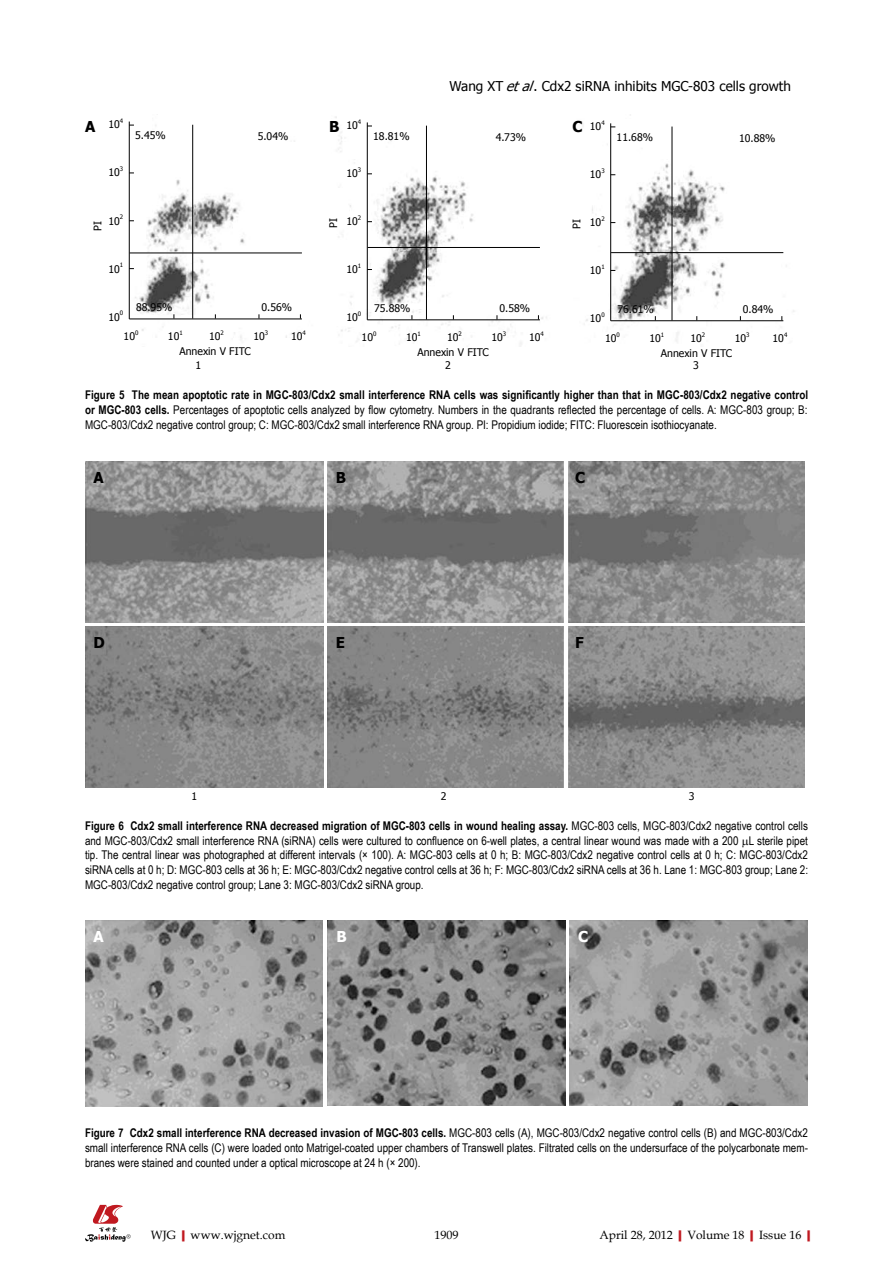
<style>
.page{position:relative;width:893px;height:1263px;background:#fff}
.page>*{position:absolute;margin:0;border:0;box-sizing:border-box;transform-origin:0 0}
.t1{font:700 15px "Tahoma";color:#000}
.t2{font:700 15px "Tahoma";color:#fff}
.t3{font:13.5px "Tahoma";color:#000}
.t4{font:12px/14.7px "Arial Narrow";color:#000;text-align:justify}
.t5{font:12px "Book Antiqua";color:#000}
.t6{font:10.5px "Tahoma";color:#000}
.t7{font:6.15px "Tahoma";color:#000}
.s1{font-style:italic}
.s2{font-weight:700}
.s3{font-weight:700;color:#c01920}
</style>
<div class="page">
<svg style="left:85px;top:1205px;width:46px;height:37px"></svg>
<img style="left:131px;top:116px;width:663px;height:231px">
<hr style="left:129px;top:122px;width:1px;height:197px;background:#000">
<hr style="left:129px;top:319px;width:173px;height:1px;background:#000">
<hr style="left:130px;top:253px;width:172px;height:1px;background:#000">
<hr style="left:192px;top:125px;width:1px;height:194px;background:#000">
<hr style="left:367px;top:122px;width:1px;height:198px;background:#000">
<hr style="left:367px;top:320px;width:173px;height:1px;background:#000">
<hr style="left:368px;top:247px;width:172px;height:1px;background:#000">
<hr style="left:426px;top:126px;width:1px;height:193px;background:#000">
<hr style="left:610px;top:123px;width:1px;height:198px;background:#000">
<hr style="left:611px;top:320px;width:172px;height:1px;background:#000">
<hr style="left:611px;top:252px;width:172px;height:1px;background:#000">
<hr style="left:672px;top:127px;width:1px;height:193px;background:#000">
<img style="left:85px;top:462px;width:238px;height:160px">
<img style="left:327px;top:462px;width:237px;height:160px">
<img style="left:568px;top:462px;width:237px;height:160px">
<img style="left:85px;top:627px;width:238px;height:161px">
<img style="left:327px;top:627px;width:237px;height:161px">
<img style="left:568px;top:627px;width:237px;height:160px">
<img style="left:85px;top:920px;width:238px;height:186px">
<img style="left:327px;top:920px;width:238px;height:185px">
<img style="left:570px;top:920px;width:238px;height:186px">
<p class="t3" style="left:450px;top:77px;width:343px">Wang XT <span class="s1">etal</span>. Cdx2 siRNA inhibits MGC-803 cells growth</p>
<p class="t6" style="left:108px;top:118px;width:13px">10</p>
<p class="t7" style="left:120px;top:117px;width:5px">4</p>
<p class="t6" style="left:346px;top:119px;width:13px">10</p>
<p class="t7" style="left:358px;top:118px;width:5px">4</p>
<p class="t1" style="left:85px;top:116px;width:12px">A</p>
<p class="t1" style="left:329px;top:116px;width:12px">B</p>
<p class="t1" style="left:573px;top:116px;width:12px">C</p>
<p class="t6" style="left:135px;top:128px;width:32px">5.45%</p>
<p class="t6" style="left:258px;top:129px;width:32px">5.04%</p>
<p class="t6" style="left:373px;top:129px;width:38px">18.81%</p>
<p class="t6" style="left:496px;top:130px;width:32px">4.73%</p>
<p class="t6" style="left:590px;top:119px;width:13px">10</p>
<p class="t7" style="left:601px;top:119px;width:5px">4</p>
<p class="t6" style="left:617px;top:130px;width:38px">11.68%</p>
<p class="t6" style="left:739px;top:131px;width:38px">10.88%</p>
<p class="t6" style="left:108px;top:166px;width:13px">10</p>
<p class="t7" style="left:120px;top:165px;width:5px">3</p>
<p class="t6" style="left:346px;top:167px;width:13px">10</p>
<p class="t7" style="left:358px;top:166px;width:5px">3</p>
<p class="t6" style="left:590px;top:167px;width:13px">10</p>
<p class="t7" style="left:601px;top:167px;width:5px">3</p>
<p class="t6" style="left:91px;top:231px;width:11px;rotate:-90deg">PI</p>
<p class="t6" style="left:108px;top:214px;width:13px">10</p>
<p class="t7" style="left:120px;top:213px;width:5px">2</p>
<p class="t6" style="left:108px;top:262px;width:13px">10</p>
<p class="t7" style="left:120px;top:261px;width:5px">1</p>
<p class="t6" style="left:108px;top:310px;width:13px">10</p>
<p class="t7" style="left:120px;top:309px;width:5px">0</p>
<p class="t6" style="left:136px;top:300px;width:38px">88.95%</p>
<p class="t6" style="left:261px;top:300px;width:32px">0.56%</p>
<p class="t6" style="left:124px;top:330px;width:13px">10</p>
<p class="t7" style="left:135px;top:329px;width:5px">0</p>
<p class="t6" style="left:168px;top:330px;width:13px">10</p>
<p class="t7" style="left:179px;top:329px;width:5px">1</p>
<p class="t6" style="left:209px;top:330px;width:13px">10</p>
<p class="t7" style="left:220px;top:329px;width:5px">2</p>
<p class="t6" style="left:253px;top:330px;width:13px">10</p>
<p class="t7" style="left:265px;top:329px;width:5px">3</p>
<p class="t6" style="left:291px;top:330px;width:13px">10</p>
<p class="t7" style="left:303px;top:329px;width:5px">4</p>
<p class="t6" style="left:179px;top:345px;width:73px">Annexin V FITC</p>
<p class="t6" style="left:326px;top:228px;width:11px;rotate:-90deg">PI</p>
<p class="t6" style="left:346px;top:215px;width:13px">10</p>
<p class="t7" style="left:358px;top:214px;width:5px">2</p>
<p class="t6" style="left:346px;top:263px;width:13px">10</p>
<p class="t7" style="left:358px;top:262px;width:5px">1</p>
<p class="t6" style="left:346px;top:311px;width:13px">10</p>
<p class="t7" style="left:358px;top:310px;width:5px">0</p>
<p class="t6" style="left:374px;top:301px;width:38px">75.88%</p>
<p class="t6" style="left:499px;top:301px;width:32px">0.58%</p>
<p class="t6" style="left:362px;top:330px;width:13px">10</p>
<p class="t7" style="left:373px;top:330px;width:5px">0</p>
<p class="t6" style="left:406px;top:330px;width:13px">10</p>
<p class="t7" style="left:417px;top:330px;width:5px">1</p>
<p class="t6" style="left:447px;top:330px;width:13px">10</p>
<p class="t7" style="left:458px;top:330px;width:5px">2</p>
<p class="t6" style="left:491px;top:330px;width:13px">10</p>
<p class="t7" style="left:503px;top:330px;width:5px">3</p>
<p class="t6" style="left:529px;top:330px;width:13px">10</p>
<p class="t7" style="left:541px;top:330px;width:5px">4</p>
<p class="t6" style="left:417px;top:345px;width:73px">Annexin V FITC</p>
<p class="t6" style="left:570px;top:229px;width:11px;rotate:-90deg">PI</p>
<p class="t6" style="left:590px;top:215px;width:13px">10</p>
<p class="t7" style="left:601px;top:215px;width:5px">2</p>
<p class="t6" style="left:590px;top:263px;width:13px">10</p>
<p class="t7" style="left:601px;top:263px;width:5px">1</p>
<p class="t6" style="left:590px;top:311px;width:13px">10</p>
<p class="t7" style="left:601px;top:311px;width:5px">0</p>
<p class="t6" style="left:617px;top:302px;width:38px">76.61%</p>
<p class="t6" style="left:743px;top:302px;width:32px">0.84%</p>
<p class="t6" style="left:605px;top:331px;width:13px">10</p>
<p class="t7" style="left:616px;top:331px;width:5px">0</p>
<p class="t6" style="left:649px;top:331px;width:13px">10</p>
<p class="t7" style="left:661px;top:331px;width:5px">1</p>
<p class="t6" style="left:690px;top:331px;width:13px">10</p>
<p class="t7" style="left:702px;top:331px;width:5px">2</p>
<p class="t6" style="left:735px;top:331px;width:13px">10</p>
<p class="t7" style="left:746px;top:331px;width:5px">3</p>
<p class="t6" style="left:773px;top:331px;width:13px">10</p>
<p class="t7" style="left:784px;top:331px;width:5px">4</p>
<p class="t6" style="left:661px;top:346px;width:73px">Annexin V FITC</p>
<p class="t6" style="left:196px;top:358px;width:7px">1</p>
<p class="t6" style="left:445px;top:358px;width:7px">2</p>
<p class="t6" style="left:693px;top:358px;width:7px">3</p>
<p class="t4" style="left:85px;top:387px;width:725px"><span class="s2">Figure 5 The mean apoptotic rate in MGC-803/Cdx2 small interference RNA cells was significantly higher than that in MGC-803/Cdx2 negative control or MGC-803 cells.</span> Percentages of apoptotic cells analyzed by flow cytometry. Numbers in the quadrants reflected the percentage of cells. A: MGC-803 group; B:<br>MGC-803/Cdx2 negative control group; C: MGC-803/Cdx2 small interference RNA group. PI: Propidium iodide; FITC: Fluorescein isothiocyanate.</p>
<p class="t1" style="left:94px;top:467px;width:12px">A</p>
<p class="t1" style="left:336px;top:467px;width:12px">B</p>
<p class="t1" style="left:575px;top:467px;width:12px">C</p>
<p class="t1" style="left:94px;top:632px;width:13px">D</p>
<p class="t1" style="left:336px;top:632px;width:11px">E</p>
<p class="t1" style="left:575px;top:632px;width:10px">F</p>
<p class="t6" style="left:191px;top:789px;width:7px">1</p>
<p class="t6" style="left:441px;top:789px;width:7px">2</p>
<p class="t6" style="left:689px;top:789px;width:7px">3</p>
<p class="t4" style="left:85px;top:818px;width:725px"><span class="s2">Figure 6 Cdx2 small interference RNA decreased migration of MGC-803 cells in wound healing assay.</span> MGC-803 cells, MGC-803/Cdx2 negative control cells and MGC-803/Cdx2 small interference RNA (siRNA) cells were cultured to confluence on 6-well plates, a central linear wound was made with a 200 L sterile pipet tip. The central linear was photographed at different intervals (× 100). A: MGC-803 cells at 0 h; B: MGC-803/Cdx2 negative control cells at 0 h; C: MGC-803/Cdx2 siRNA cells at 0 h; D: MGC-803 cells at 36 h; E: MGC-803/Cdx2 negative control cells at 36 h; F: MGC-803/Cdx2 siRNA cells at 36 h. Lane 1: MGC-803 group; Lane 2:<br>MGC-803/Cdx2 negative control group; Lane 3: MGC-803/Cdx2 siRNA group.</p>
<p class="t2" style="left:94px;top:925px;width:12px">A</p>
<p class="t2" style="left:336px;top:925px;width:12px">B</p>
<p class="t2" style="left:578px;top:926px;width:12px">C</p>
<p class="t4" style="left:85px;top:1125px;width:724px"><span class="s2">Figure 7 Cdx2 small interference RNA decreased invasion of MGC-803 cells.</span> MGC-803 cells (A), MGC-803/Cdx2 negative control cells (B) and MGC-803/Cdx2 small interference RNA cells (C) were loaded onto Matrigel-coated upper chambers of Transwell plates. Filtrated cells on the undersurface of the polycarbonate mem&shy;branes were stained and counted under a optical microscope at 24 h (× 200).</p>
<p class="t5" style="left:151px;top:1226px;width:136px">WJG<span class="s3">|</span>www.wjgnet.com</p>
<p class="t5" style="left:434px;top:1226px;width:25px">1909</p>
<p class="t5" style="left:599px;top:1226px;width:218px">April 28, 2012<span class="s3">|</span>Volume 18<span class="s3">|</span>Issue 16<span class="s3">|</span></p>
</div>
